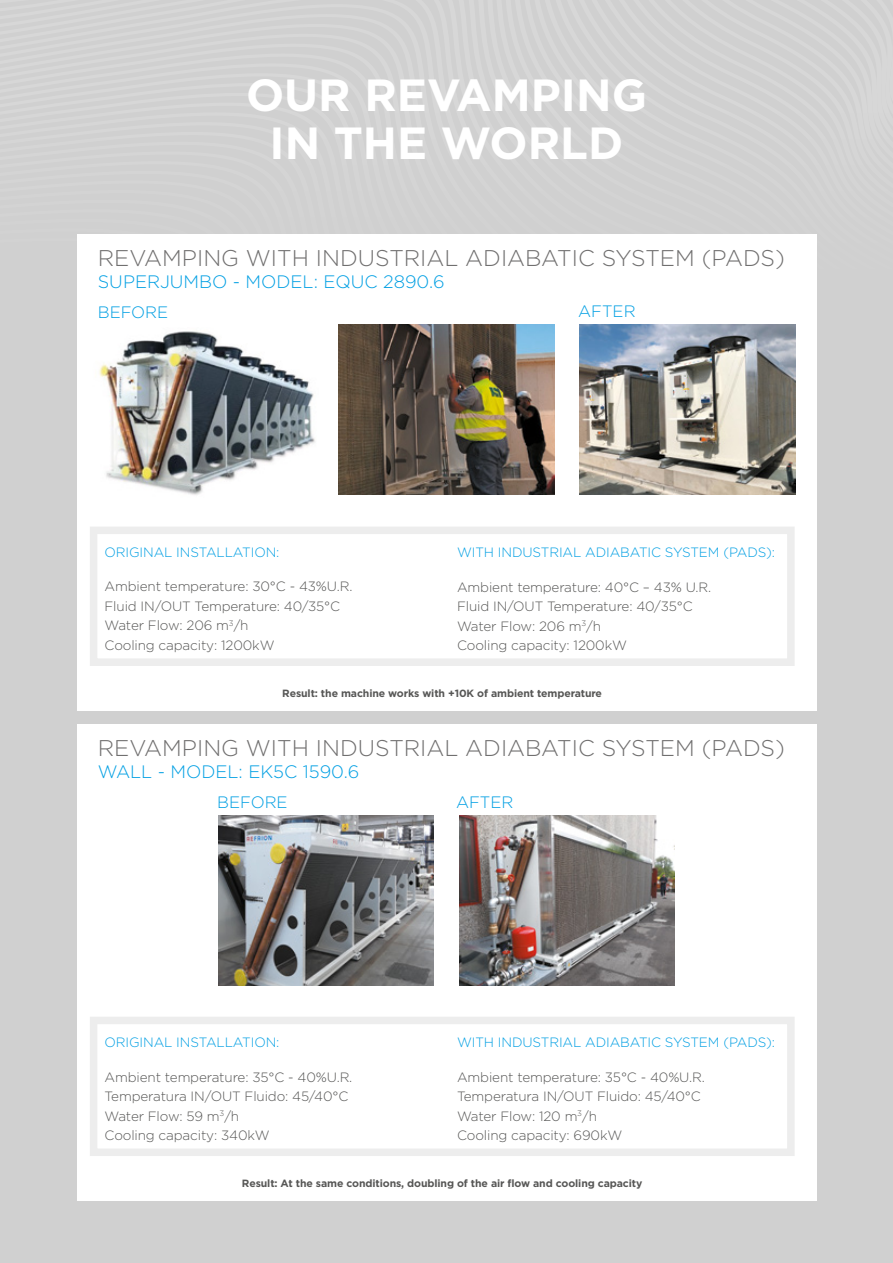
<style>
.page{position:relative;width:893px;height:1263px;background:#d0d0d0}
.page>*{position:absolute;margin:0;border:0;box-sizing:border-box;transform-origin:0 0}
.t1{font:700 45px/48px "Gotham";color:#fff;text-align:center}
.t2{font:300 22.8px "Gotham";color:#706f6f}
.t3{font:300 18px "Gotham";color:#009fe3}
.t4{font:300 16.5px "Gotham";color:#009fe3}
.t5{font:300 13.5px/19.5px "Gotham";letter-spacing:-.01em;color:#575756}
.t6{font:300 13.5px "Gotham";letter-spacing:-.01em;color:#009fe3}
.t7{font:700 10.5px "Gotham";letter-spacing:-.01em;color:#575756}
</style>
<div class="page">
<div style="left:77px;top:234px;width:740px;height:477px;background:#fff"></div>
<img style="left:99px;top:331px;width:216px;height:164px">
<img style="left:580px;top:324px;width:215px;height:170px">
<img style="left:339px;top:324px;width:215px;height:170px">
<div style="left:90px;top:526px;width:705px;height:140px;border:8px solid #ededed"></div>
<div style="left:77px;top:724px;width:740px;height:476px;background:#fff"></div>
<img style="left:459px;top:815px;width:215px;height:171px">
<img style="left:218px;top:815px;width:215px;height:171px">
<div style="left:90px;top:1017px;width:705px;height:139px;border:8px solid #ededed"></div>
<h1 class="t1" style="left:246px;top:71px;width:402px">OUR REVAMPING<br>IN THE WORLD</h1>
<h2 class="t2" style="left:98px;top:244px;width:689px">REVAMPING WITH INDUSTRIAL ADIABATIC SYSTEM (PADS)</h2>
<h3 class="t3" style="left:98px;top:270px;width:348px">SUPERJUMBO - MODEL: EQUC 2890.6</h3>
<p class="t4" style="left:98px;top:302px;width:72px">BEFORE</p>
<p class="t4" style="left:578px;top:301px;width:59px">AFTER</p>
<p class="t6" style="left:105px;top:544px;width:176px">ORIGINAL INSTALLATION:</p>
<p class="t5" style="left:105px;top:576px;width:249px">Ambient temperature: 30°C - 43%U.R.<br>Fluid IN/OUT Temperature: 40/35°C<br>Water Flow: 206 m<sup>3</sup>/h<br>Cooling capacity: 1200kW</p>
<p class="t6" style="left:457px;top:544px;width:320px">WITH INDUSTRIAL ADIABATIC SYSTEM (PADS):</p>
<p class="t5" style="left:457px;top:577px;width:256px">Ambient temperature: 40°C – 43% U.R.<br>Fluid IN/OUT Temperature: 40/35°C<br>Water Flow: 206 m<sup>3</sup>/h<br>Cooling capacity: 1200kW</p>
<p class="t7" style="left:282px;top:686px;width:321px">Result: the machine works with +10K of ambient temperature</p>
<h2 class="t2" style="left:98px;top:734px;width:689px">REVAMPING WITH INDUSTRIAL ADIABATIC SYSTEM (PADS)</h2>
<h3 class="t3" style="left:98px;top:760px;width:263px">WALL - MODEL: EK5C 1590.6</h3>
<p class="t4" style="left:217px;top:792px;width:72px">BEFORE</p>
<p class="t4" style="left:456px;top:792px;width:59px">AFTER</p>
<p class="t6" style="left:105px;top:1034px;width:176px">ORIGINAL INSTALLATION:</p>
<p class="t5" style="left:105px;top:1067px;width:249px">Ambient temperature: 35°C - 40%U.R.<br>Temperatura IN/OUT Fluido: 45/40°C<br>Water Flow: 59 m<sup>3</sup>/h<br>Cooling capacity: 340kW</p>
<p class="t6" style="left:457px;top:1034px;width:320px">WITH INDUSTRIAL ADIABATIC SYSTEM (PADS):</p>
<p class="t5" style="left:457px;top:1067px;width:249px">Ambient temperature: 35°C - 40%U.R.<br>Temperatura IN/OUT Fluido: 45/40°C<br>Water Flow: 120 m<sup>3</sup>/h<br>Cooling capacity: 690kW</p>
<p class="t7" style="left:242px;top:1176px;width:402px">Result: At the same conditions, doubling of the air flow and cooling capacity</p>
</div>
